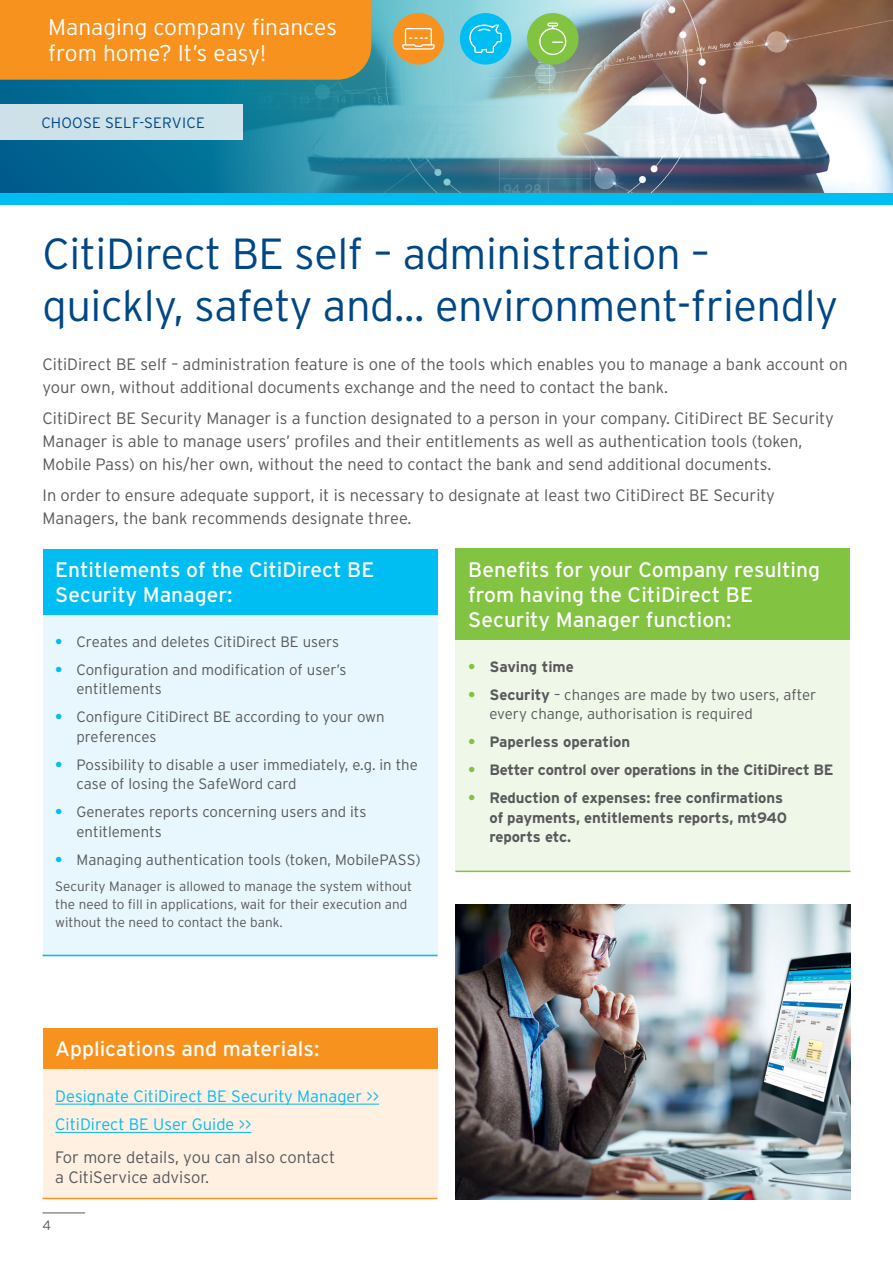
<style>
.page{position:relative;width:893px;height:1263px;background:#fff}
.page>*{position:absolute;margin:0;border:0;box-sizing:border-box;transform-origin:0 0}
.main_txt{font:300 43.5px/52.2px "Interstate Pl";letter-spacing:-.01em;color:#004785}
.main_txt-2{font:300 22.65px/26.5px "Interstate Pl";color:#fff}
.main_txt-3{font:21px/25.2px "Interstate Pl";color:#fff}
.main_txt-4{font:300 16.5px/22.8px "Interstate Pl";color:#58595b}
.main_txt-5{font:300 16.5px "Interstate Pl";color:#00bdf2}
.main_txt-6{font:300 15px/19.5px "Interstate Pl";color:#58595b}
.main_txt-7{font:700 15px/19.5px "Interstate Pl";letter-spacing:-.01em;color:#58595b}
.main_txt-8{font:300 15px "Interstate Pl";letter-spacing:.015em;color:#004785}
.main_txt-9{font:300 13.5px/18px "Interstate Pl";color:#58595b}
.s1{font-weight:700;color:#00bdf2}
.s2{color:#82c341}
.s3{font-weight:700;color:#82c341}
.s4{font-weight:700}
</style>
<div class="page">
<hr style="left:43px;top:1212px;width:42px;height:1px;background:#58595b">
<img style="left:0;top:80px;width:150px;height:113px">
<img style="left:150px;top:0;width:742px;height:193px">
<div style="left:43px;top:614px;width:394px;height:343px;background:#e8f6fd"></div>
<div style="left:43px;top:549px;width:394px;height:65px;background:#00bdf2"></div>
<div style="left:43px;top:1069px;width:394px;height:128px;background:#fff0e2"></div>
<hr style="left:55px;top:1104px;width:324px;height:1px;background:#00bdf2">
<hr style="left:55px;top:1132px;width:196px;height:1px;background:#00bdf2">
<div style="left:43px;top:1028px;width:394px;height:41px;background:#f7921e"></div>
<div style="left:455px;top:640px;width:395px;height:232px;background:#eff7e8"></div>
<div style="left:455px;top:549px;width:395px;height:91px;background:#82c341"></div>
<img style="left:455px;top:904px;width:395px;height:296px">
<div style="left:0;top:104px;width:242px;height:36px;background:#cee3ea"></div>
<div style="left:0;top:193px;width:893px;height:12px;background:#00bdf2"></div>
<hr style="left:43px;top:955px;width:394px;height:1px;background:#00bdf2">
<hr style="left:455px;top:870px;width:395px;height:2px;background:#82c341">
<hr style="left:43px;top:1198px;width:394px;height:1px;background:#f7921e">
<div style="left:393px;top:13px;width:51px;height:52px;background:#f7921e;border-radius:50%"></div>
<svg style="left:402px;top:28px;width:33px;height:22px"></svg>
<div style="left:460px;top:13px;width:51px;height:52px;background:#00bdf2;border-radius:50%"></div>
<svg style="left:469px;top:24px;width:33px;height:29px"></svg>
<div style="left:527px;top:13px;width:52px;height:52px;background:#82c341;border-radius:50%"></div>
<svg style="left:539px;top:23px;width:27px;height:32px"></svg>
<div style="left:0;top:0;width:371px;height:80px;background:#f7921e"></div>
<p class="main_txt-2" style="left:48px;top:13px;width:290px">Managing company finances from home? It’s easy!</p>
<p class="main_txt-8" style="left:41px;top:114px;width:165px">CHOOSE SELF-SERVICE</p>
<p class="main_txt" style="left:43px;top:227px;width:797px">CitiDirect BE self – administration – quickly, safety and... environment-friendly</p>
<p class="main_txt-4" style="left:43px;top:353px;width:807px">CitiDirect BE self – administration feature is one of the tools which enables you to manage a bank account on your own, without additional documents exchange and the need to contact the bank.</p>
<p class="main_txt-4" style="left:43px;top:407px;width:793px">CitiDirect BE Security Manager is a function designated to a person in your company. CitiDirect BE Security<br>Manager is able to manage users’ profiles and their entitlements as well as authentication tools (token,<br>Mobile Pass) on his/her own, without the need to contact the bank and send additional documents.</p>
<p class="main_txt-4" style="left:43px;top:484px;width:734px">In order to ensure adequate support, it is necessary to designate at least two CitiDirect BE Security<br>Managers, the bank recommends designate three.</p>
<p class="main_txt-3" style="left:55px;top:556px;width:321px">Entitlements of the CitiDirect BE<br>Security Manager:</p>
<p class="main_txt-6" style="left:55px;top:631px;width:285px"><span class="s1">•</span> Creates and deletes CitiDirect BE users</p>
<p class="main_txt-6" style="left:77px;top:659px;width:272px;text-indent:-21px"><span class="s1">•</span> Configuration and modification of user’s entitlements</p>
<p class="main_txt-6" style="left:77px;top:707px;width:310px;text-indent:-21px"><span class="s1">•</span> Configure CitiDirect BE according to your own preferences</p>
<p class="main_txt-6" style="left:77px;top:754px;width:343px;text-indent:-21px"><span class="s1">•</span> Possibility to disable a user immediately, e.g. in the case of losing the SafeWord card</p>
<p class="main_txt-6" style="left:77px;top:802px;width:291px;text-indent:-21px"><span class="s1">•</span> Generates reports concerning users and its entitlements</p>
<p class="main_txt-6" style="left:55px;top:849px;width:367px"><span class="s1">•</span> Managing authentication tools (token, MobilePASS)</p>
<p class="main_txt-9" style="left:55px;top:877px;width:359px">Security Manager is allowed to manage the system without the need to fill in applications, wait for their execution and without the need to contact the bank.</p>
<p class="main_txt-3" style="left:55px;top:1036px;width:266px">Applications and materials:</p>
<p class="main_txt-5" style="left:55px;top:1087px;width:325px">Designate CitiDirect BE Security Manager &gt;&gt;</p>
<p class="main_txt-5" style="left:55px;top:1115px;width:198px">CitiDirect BE User Guide &gt;&gt;</p>
<p class="main_txt-4" style="left:55px;top:1147px;width:281px;line-height:19.8px">For more details, you can also contact a CitiService advisor.</p>
<p class="main_txt-9" style="left:43px;top:1216px;width:10px">4</p>
<p class="main_txt-3" style="left:468px;top:556px;width:353px">Benefits for your Company resulting from having the CitiDirect BE<br>Security Manager function:</p>
<p class="main_txt-7" style="left:468px;top:657px;width:107px"><span class="s2">•</span> Saving time</p>
<p class="main_txt-6" style="left:489px;top:685px;width:328px;text-indent:-21px"><span class="s3">•</span> <span class="s4">Security</span> – changes are made by two users, after every change, authorisation is required</p>
<p class="main_txt-7" style="left:468px;top:732px;width:164px"><span class="s2">•</span> Paperless operation</p>
<p class="main_txt-7" style="left:468px;top:760px;width:367px"><span class="s2">•</span> Better control over operations in the CitiDirect BE</p>
<p class="main_txt-7" style="left:489px;top:788px;width:299px;text-indent:-21px"><span class="s2">•</span> Reduction of expenses: free confirmations of payments, entitlements reports, mt940 reports etc.</p>
</div>
